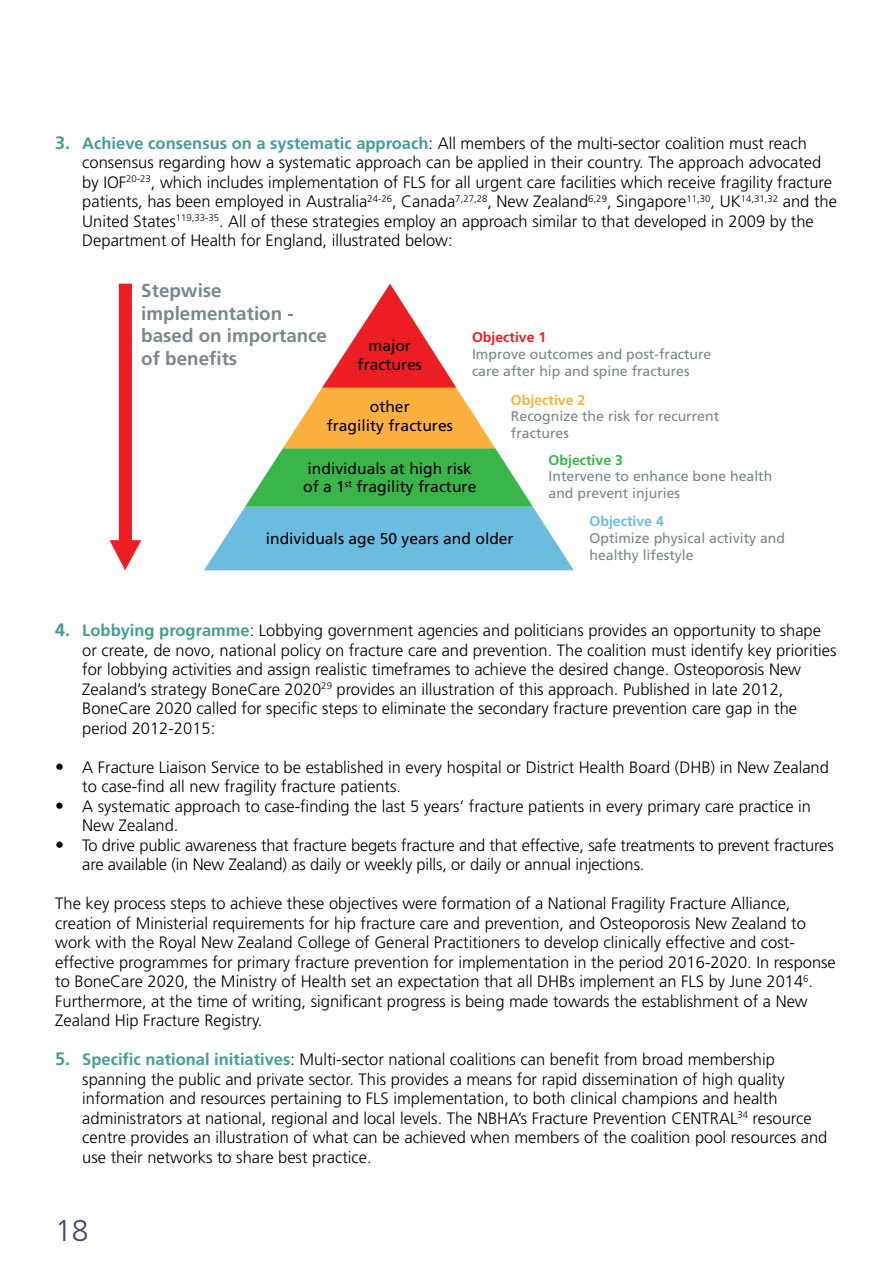
<style>
.page{position:relative;width:893px;height:1263px;background:#fff}
.page>*{position:absolute;margin:0;border:0;box-sizing:border-box;transform-origin:0 0}
.t1{font:300 30px "Frutiger";color:#414a6c}
.t2{font:700 18.75px/22.5px "Frutiger LT Std";color:#7a878d}
.t3{font:300 16.5px/19.5px "Frutiger";color:#000}
.t4{font:15.6px/18.8px "Frutiger LT Std";color:#000;text-align:center}
.t5{font:14.1px/17px "Frutiger LT Std";color:#7a878d}
.t6{font:700 14.1px "Frutiger LT Std";color:#ed1d24}
.t7{font:700 14.1px "Frutiger LT Std";color:#fbb040}
.t8{font:700 14.1px "Frutiger LT Std";color:#39b54a}
.t9{font:700 14.1px "Frutiger LT Std";color:#6cbcdf}
.s1{font-weight:700;font-size:18px;color:#439e93}
.s2{font-weight:700;color:#439e93}
.s3{font-size:18px}
</style>
<div class="page">
<svg style="left:204px;top:284px;width:370px;height:286px"></svg>
<svg style="left:109px;top:284px;width:32px;height:286px"></svg>
<p class="t3" style="left:82px;top:133px;width:756px;text-indent:-27px"><span class="s1">3.</span> <span class="s2">Achieve consensus on a systematic approach</span>: All members of the multi-sector coalition must reach consensus regarding how a systematic approach can be applied in their country. The approach advocated by IOF<sup>20-23</sup>, which includes implementation of FLS for all urgent care facilities which receive fragility fracture patients, has been employed in Australia<sup>24-26</sup>, Canada<sup>7,27,28</sup>, New Zealand<sup>6,29</sup>, Singapore<sup>11,30</sup>, UK<sup>14,31,32</sup> and the United States<sup>119,33-35</sup>. All of these strategies employ an approach similar to that developed in 2009 by the Department of Health for England, illustrated below:</p>
<p class="t2" style="left:141px;top:280px;width:187px">Stepwise implementation - based on importance of benefits</p>
<p class="t6" style="left:472px;top:329px;width:76px">Objective 1</p>
<p class="t5" style="left:472px;top:346px;width:241px">Improve outcomes and post-fracture care after hip and spine fractures</p>
<p class="t7" style="left:511px;top:391px;width:76px">Objective 2</p>
<p class="t5" style="left:511px;top:408px;width:210px">Recognize the risk for recurrent fractures</p>
<p class="t8" style="left:548px;top:451px;width:76px">Objective 3</p>
<p class="t5" style="left:548px;top:468px;width:225px">Intervene to enhance bone health and prevent injuries</p>
<p class="t9" style="left:589px;top:513px;width:76px">Objective 4</p>
<p class="t5" style="left:589px;top:530px;width:197px">Optimize physical activity and healthy lifestyle</p>
<p class="t4" style="left:358px;top:337px;width:66px">major fractures</p>
<p class="t4" style="left:327px;top:398px;width:128px">other<br>fragility fractures</p>
<p class="t4" style="left:303px;top:459px;width:175px;text-align:left">individuals at high risk of a 1<sup>st</sup> fragility fracture</p>
<p class="t4" style="left:266px;top:529px;width:249px">individuals age 50 years and older</p>
<p class="t3" style="left:82px;top:621px;width:756px;text-indent:-27px"><span class="s1">4.</span> <span class="s2">Lobbying programme</span>: Lobbying government agencies and politicians provides an opportunity to shape or create, de novo, national policy on fracture care and prevention. The coalition must identify key priorities for lobbying activities and assign realistic timeframes to achieve the desired change. Osteoporosis New Zealand’s strategy BoneCare 2020<sup>29</sup> provides an illustration of this approach. Published in late 2012, BoneCare 2020 called for specific steps to eliminate the secondary fracture prevention care gap in the period 2012-2015:</p>
<p class="t3" style="left:82px;top:757px;width:748px;text-indent:-27px"><span class="s3">•</span> A Fracture Liaison Service to be established in every hospital or District Health Board (DHB) in New Zealand to case-find all new fragility fracture patients.</p>
<p class="t3" style="left:82px;top:796px;width:730px;text-indent:-27px"><span class="s3">•</span> A systematic approach to case-finding the last 5 years’ fracture patients in every primary care practice in<br>New Zealand.</p>
<p class="t3" style="left:82px;top:835px;width:753px;text-indent:-27px"><span class="s3">•</span> To drive public awareness that fracture begets fracture and that effective, safe treatments to prevent fractures are available (in New Zealand) as daily or weekly pills, or daily or annual injections.</p>
<p class="t3" style="left:55px;top:894px;width:782px">The key process steps to achieve these objectives were formation of a National Fragility Fracture Alliance, creation of Ministerial requirements for hip fracture care and prevention, and Osteoporosis New Zealand to work with the Royal New Zealand College of General Practitioners to develop clinically effective and cost&shy;effective programmes for primary fracture prevention for implementation in the period 2016-2020. In response to BoneCare 2020, the Ministry of Health set an expectation that all DHBs implement an FLS by June 2014<sup>6</sup>.<br>Furthermore, at the time of writing, significant progress is being made towards the establishment of a New Zealand Hip Fracture Registry.</p>
<p class="t3" style="left:82px;top:1050px;width:747px;text-indent:-27px"><span class="s1">5.</span> <span class="s2">Specific national initiatives</span>: Multi-sector national coalitions can benefit from broad membership spanning the public and private sector. This provides a means for rapid dissemination of high quality information and resources pertaining to FLS implementation, to both clinical champions and health administrators at national, regional and local levels. The NBHA’s Fracture Prevention CENTRAL<sup>34</sup> resource centre provides an illustration of what can be achieved when members of the coalition pool resources and use their networks to share best practice.</p>
<h1 class="t1" style="left:55px;top:1213px;width:35px">18</h1>
</div>
